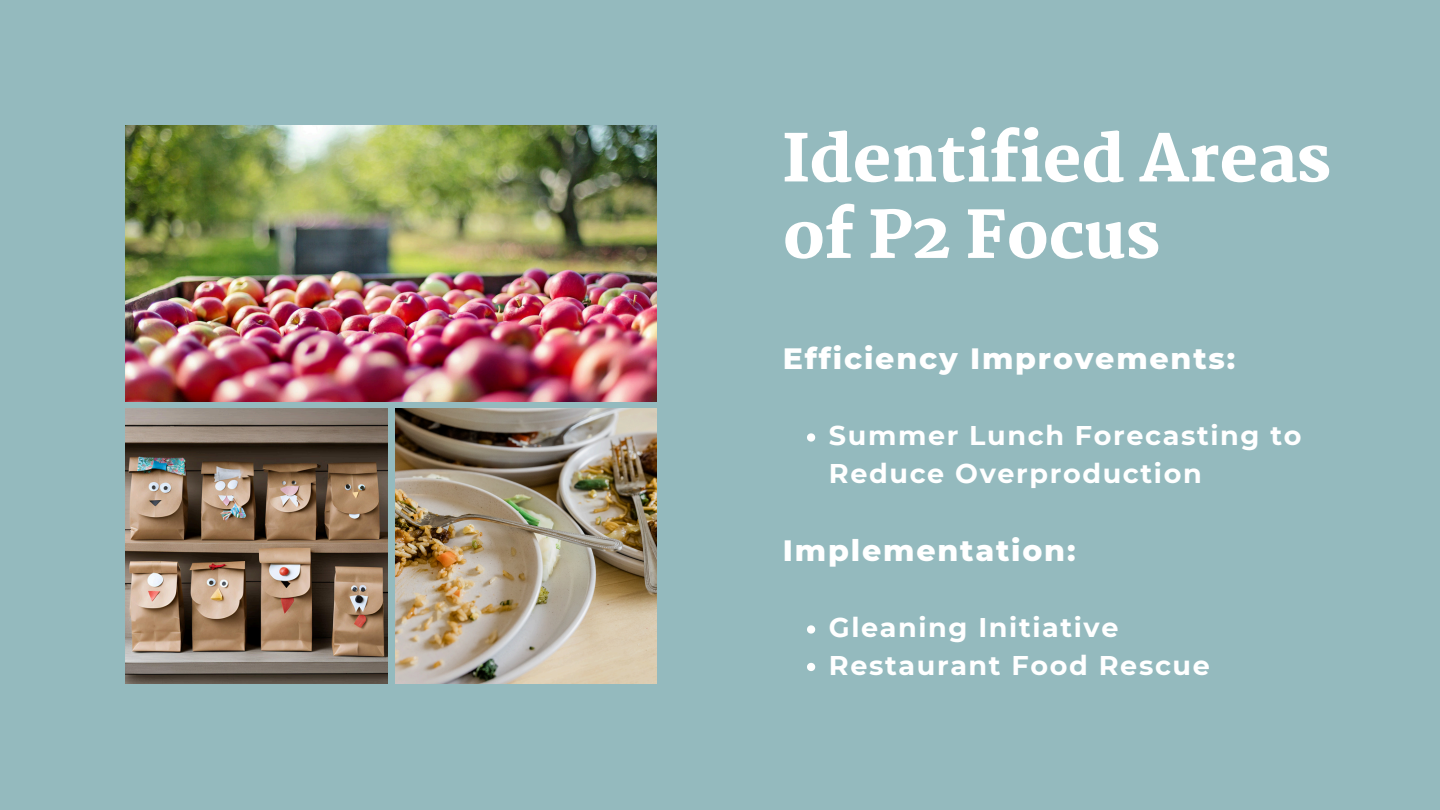
<style>
.page{position:relative;width:1440px;height:810px;background:#94babe}
.page>*{position:absolute;margin:0;border:0;box-sizing:border-box;transform-origin:0 0}
.t1{font:800 64.1px/76.5px "Martel";color:#fff}
.t2{font:800 30.1px "Montserrat";letter-spacing:.06em;color:#fff}
.t3{font:700 27.1px/37.5px "Montserrat";letter-spacing:.06em;color:#fff}
</style>
<div class="page">
<svg style="left:807px;top:433px;width:8px;height:9px"></svg>
<svg style="left:807px;top:625px;width:8px;height:9px"></svg>
<svg style="left:807px;top:663px;width:8px;height:8px"></svg>
<img style="left:126px;top:126px;width:531px;height:275px">
<img style="left:126px;top:409px;width:262px;height:275px">
<img style="left:395px;top:409px;width:262px;height:275px">
<p class="t1" style="left:783px;top:121px;width:550px">Identified Areas of P2 Focus</p>
<p class="t2" style="left:783px;top:340px;width:454px">Efficiency Improvements:</p>
<p class="t3" style="left:829px;top:417px;width:474px">Summer Lunch Forecasting to<br>Reduce Overproduction</p>
<h1 class="t2" style="left:783px;top:532px;width:294px">Implementation:</h1>
<h2 class="t3" style="left:829px;top:609px;width:291px">Gleaning Initiative</h2>
<p class="t3" style="left:829px;top:646px;width:382px">Restaurant Food Rescue</p>
</div>
